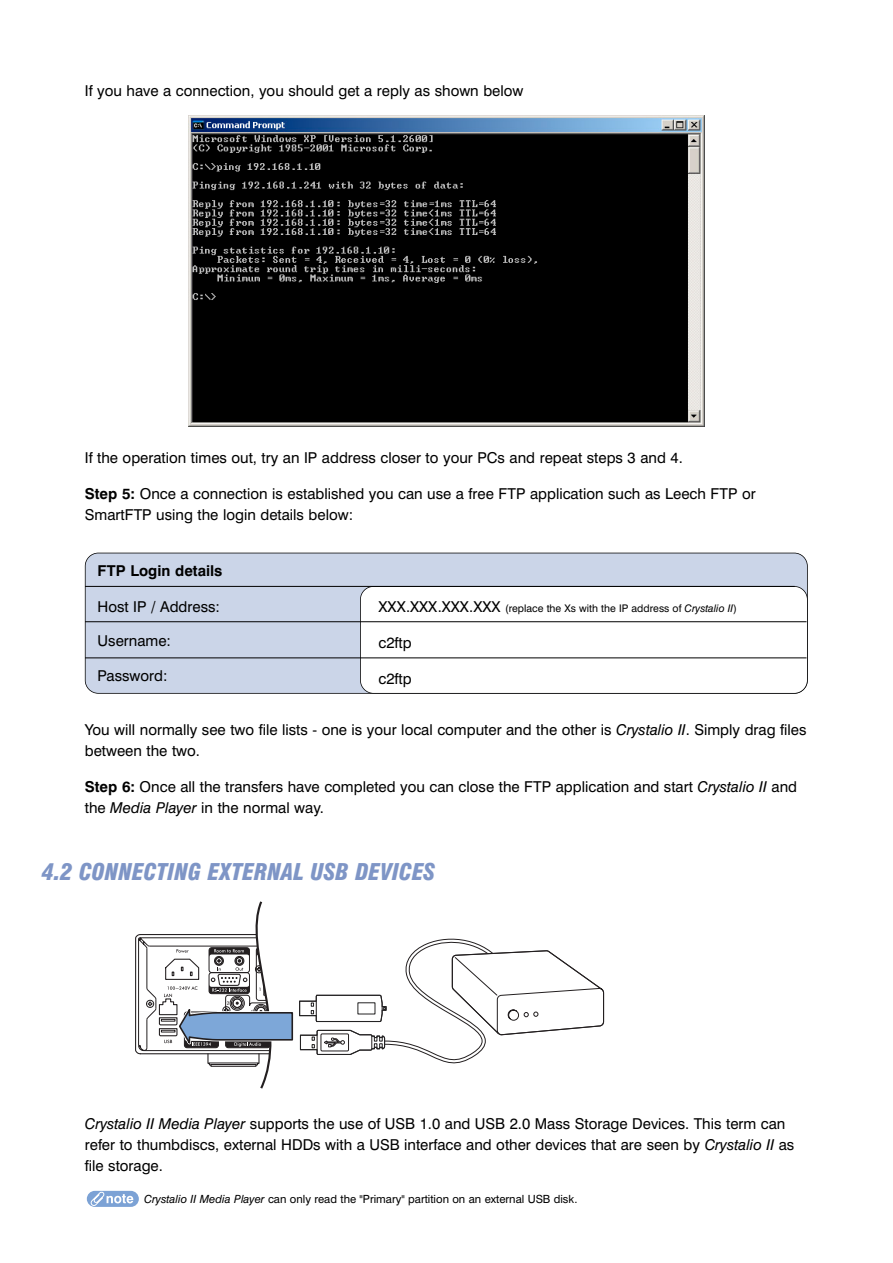
<style>
.page{position:relative;width:893px;height:1263px;background:#fff}
.page>*{position:absolute;margin:0;border:0;box-sizing:border-box;transform-origin:0 0}
.t1{font:italic 900 condensed 22.5px "Swiss 721 BT";color:#7e95c6}
.t2{font:15px/21px "Swiss 721 BT";color:#000}
.t3{font:700 15px "Swiss 721 BT";color:#000}
.t4{font:11.25px "Swiss 721 BT";color:#000}
.t5{font:10.5px "Swiss 721 BT";color:#000}
.s1{font-weight:700}
.s2{font-size:15px}
.s3{font-style:italic}
</style>
<div class="page">
<svg style="left:87px;top:1191px;width:52px;height:16px"></svg>
<svg style="left:90px;top:1191px;width:43px;height:16px"></svg>
<svg style="left:135px;top:901px;width:469px;height:187px"></svg>
<div style="left:85px;top:553px;width:722px;height:140px;background:#cbd5e8;border-radius:13px"></div>
<div style="left:85px;top:553px;width:723px;height:141px;border:2px solid #000;border-radius:14px"></div>
<div style="left:360px;top:586px;width:447px;height:107px;background:#fff;border-radius:13px"></div>
<div style="left:360px;top:586px;width:448px;height:108px;border:2px solid #000;border-radius:14px"></div>
<hr style="left:85px;top:586px;width:710px;height:1px;background:#000">
<hr style="left:85px;top:621px;width:721px;height:1px;background:#000">
<hr style="left:85px;top:657px;width:721px;height:1px;background:#000">
<img style="left:188px;top:116px;width:516px;height:311px">
<p class="t2" style="left:85px;top:82px;width:440px">If you have a connection, you should get a reply as shown below</p>
<p class="t2" style="left:85px;top:449px;width:599px">If the operation times out, try an IP address closer to your PCs and repeat steps 3 and 4.</p>
<p class="t2" style="left:85px;top:484px;width:672px"><span class="s1">Step 5:</span> Once a connection is established you can use a free FTP application such as Leech FTP or<br>SmartFTP using the login details below:</p>
<p class="t3" style="left:98px;top:566px;width:126px">FTP Login details</p>
<p class="t2" style="left:98px;top:598px;width:124px">Host IP / Address:</p>
<p class="t2" style="left:98px;top:632px;width:75px">Username:</p>
<p class="t2" style="left:98px;top:667px;width:72px">Password:</p>
<p class="t5" style="left:379px;top:605px;width:360px"><span class="s2">XXX.XXX.XXX.XXX</span> (replace the Xs with the IP address of <span class="s3">Crystalio II</span>)</p>
<p class="t2" style="left:379px;top:634px;width:35px">c2ftp</p>
<p class="t2" style="left:379px;top:670px;width:35px">c2ftp</p>
<p class="t2" style="left:85px;top:721px;width:723px">You will normally see two file lists - one is your local computer and the other is <span class="s3">Crystalio II</span>. Simply drag files between the two.</p>
<p class="t2" style="left:85px;top:778px;width:714px"><span class="s1">Step 6:</span> Once all the transfers have completed you can close the FTP application and start <span class="s3">Crystalio II</span> and the <span class="s3">Media Player</span> in the normal way.</p>
<h1 class="t1" style="left:42px;top:862px;width:394px">4.2 CONNECTING EXTERNAL USB DEVICES</h1>
<p class="t2" style="left:85px;top:1115px;width:711px"><span class="s3">Crystalio II Media Player</span> supports the use of USB 1.0 and USB 2.0 Mass Storage Devices. This term can refer to thumbdiscs, external HDDs with a USB interface and other devices that are seen by <span class="s3">Crystalio II</span> as file storage.</p>
<p class="t4" style="left:144px;top:1195px;width:435px"><span class="s3">Crystalio II Media Player</span> can only read the "Primary" partition on an external USB disk.</p>
</div>
